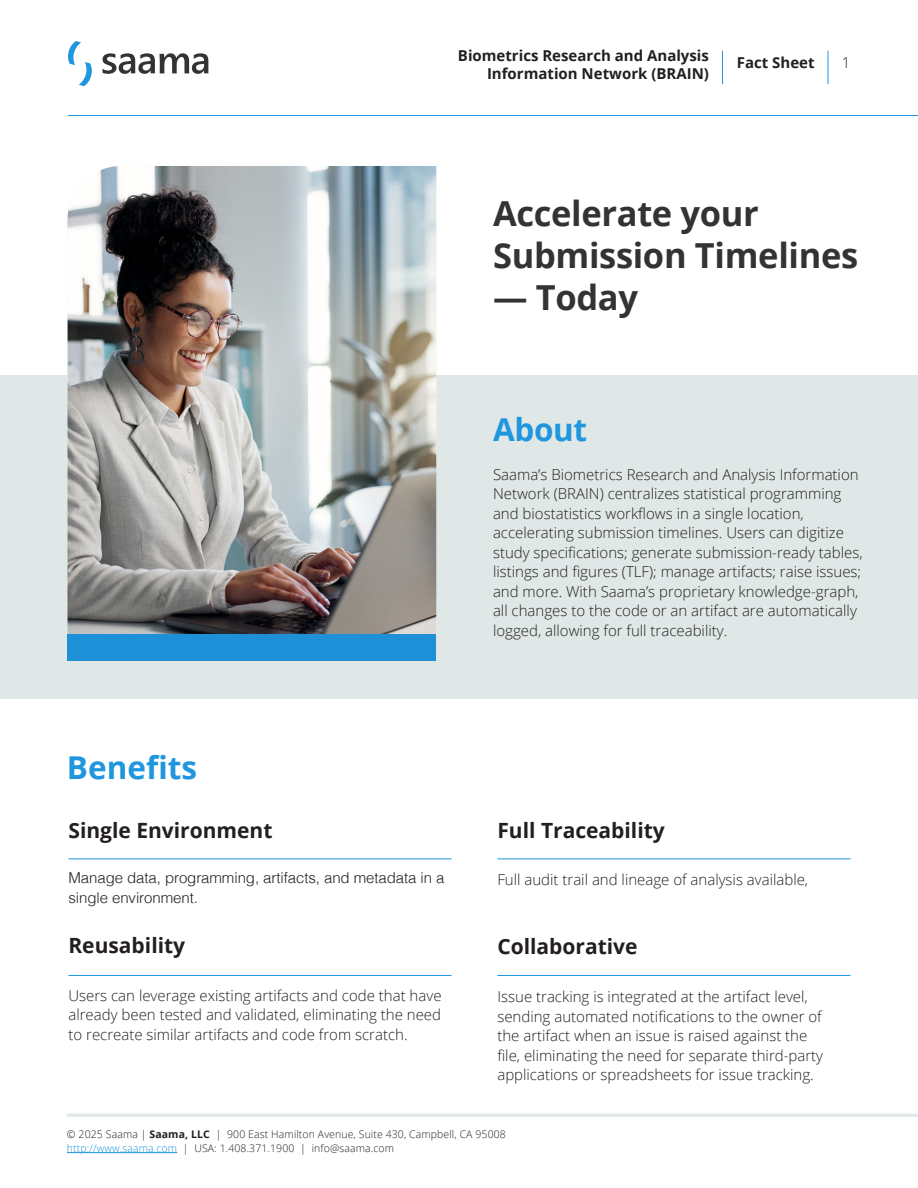
<style>
.page{position:relative;width:918px;height:1188px;background:#fff}
.page>*{position:absolute;margin:0;border:0;box-sizing:border-box;transform-origin:0 0}
.t1{font:700 34.5px/42px "Open Sans";letter-spacing:-.01em;color:#333}
.H2_-_Regular{font:700 31.5px "Open Sans";color:#1f96de}
.t2{font:700 21px "Open Sans";color:#231f20}
.Body{font:300 15px/19.5px "Open Sans";color:#231f20}
.Body-2{font:300 15px/19.5px "Helvetica";letter-spacing:-.005em;color:#231f20}
.t3{font:700 15px "Open Sans";color:#231f20}
.t4{font:300 10.5px "Open Sans";letter-spacing:.01em;color:#231f20}
.s1{font-weight:700}
.s2{color:#1f96de}
</style>
<div class="page">
<hr style="left:68px;top:115px;width:850px;height:1px;background:#1f96de">
<svg style="left:68px;top:41px;width:24px;height:45px"></svg>
<svg style="left:102px;top:53px;width:106px;height:21px"></svg>
<hr style="left:67px;top:1152px;width:110px;height:1px;background:#1f96de">
<hr style="left:68px;top:975px;width:384px;height:1px;background:#1f96de">
<hr style="left:497px;top:975px;width:353px;height:1px;background:#1f96de">
<hr style="left:67px;top:1114px;width:851px;height:3px;background:#e0e7e7">
<hr style="left:68px;top:858px;width:384px;height:1px;background:#1f96de">
<hr style="left:497px;top:858px;width:353px;height:1px;background:#1f96de">
<div style="left:0;top:375px;width:918px;height:324px;background:#e0e7e7"></div>
<img style="left:68px;top:166px;width:368px;height:469px">
<div style="left:68px;top:635px;width:368px;height:26px;background:#1e90d8"></div>
<hr style="left:722px;top:51px;width:1px;height:33px;background:#1f96de">
<hr style="left:828px;top:51px;width:1px;height:33px;background:#1f96de">
<p class="t3" style="left:458px;top:44px;width:253px">Biometrics Research and Analysis</p>
<p class="t3" style="left:487px;top:62px;width:224px">Information Network (BRAIN)</p>
<p class="t3" style="left:737px;top:52px;width:79px">Fact Sheet</p>
<p class="Body" style="left:842px;top:52px;width:10px">1</p>
<h1 class="t1" style="left:493px;top:192px;width:367px">Accelerate your<br>Submission Timelines</h1>
<h1 class="t1" style="left:493px;top:276px;width:147px">— Today</h1>
<p class="H2_-_Regular" style="left:493px;top:407px;width:96px">About</p>
<p class="Body" style="left:493px;top:464px;width:371px">Saama’s Biometrics Research and Analysis Information Network (BRAIN) centralizes statistical programming and biostatistics workflows in a single location, accelerating submission timelines. Users can digitize study specifications; generate submission-ready tables, listings and figures (TLF); manage artifacts; raise issues; and more. With Saama’s proprietary knowledge-graph, all changes to the code or an artifact are automatically logged, allowing for full traceability.</p>
<p class="H2_-_Regular" style="left:67px;top:745px;width:132px">Benefits</p>
<h3 class="t2" style="left:68px;top:815px;width:206px">Single Environment</h3>
<h3 class="t2" style="left:497px;top:815px;width:169px">Full Traceability</h3>
<p class="Body-2" style="left:68px;top:867px;width:378px">Manage data, programming, artifacts, and metadata in a single environment.</p>
<p class="Body" style="left:497px;top:870px;width:312px">Full audit trail and lineage of analysis available,</p>
<h3 class="t2" style="left:68px;top:930px;width:118px">Reusability</h3>
<h3 class="t2" style="left:497px;top:932px;width:142px">Collaborative</h3>
<p class="Body" style="left:68px;top:985px;width:375px;text-align:justify">Users can leverage existing artifacts and code that have already been tested and validated, eliminating the need to recreate similar artifacts and code from scratch.</p>
<p class="Body" style="left:497px;top:986px;width:327px">Issue tracking is integrated at the artifact level, sending automated notifications to the owner of the artifact when an issue is raised against the file, eliminating the need for separate third-party applications or spreadsheets for issue tracking.</p>
<p class="t4" style="left:67px;top:1127px;width:440px">© 2025 Saama | <span class="s1">Saama, LLC</span> | 900 East Hamilton Avenue, Suite 430, Campbell, CA 95008</p>
<p class="t4" style="left:67px;top:1141px;width:329px"><span class="s2">http://www.saama.com</span> | USA: 1.408.371.1900 | info@saama.com</p>
</div>
